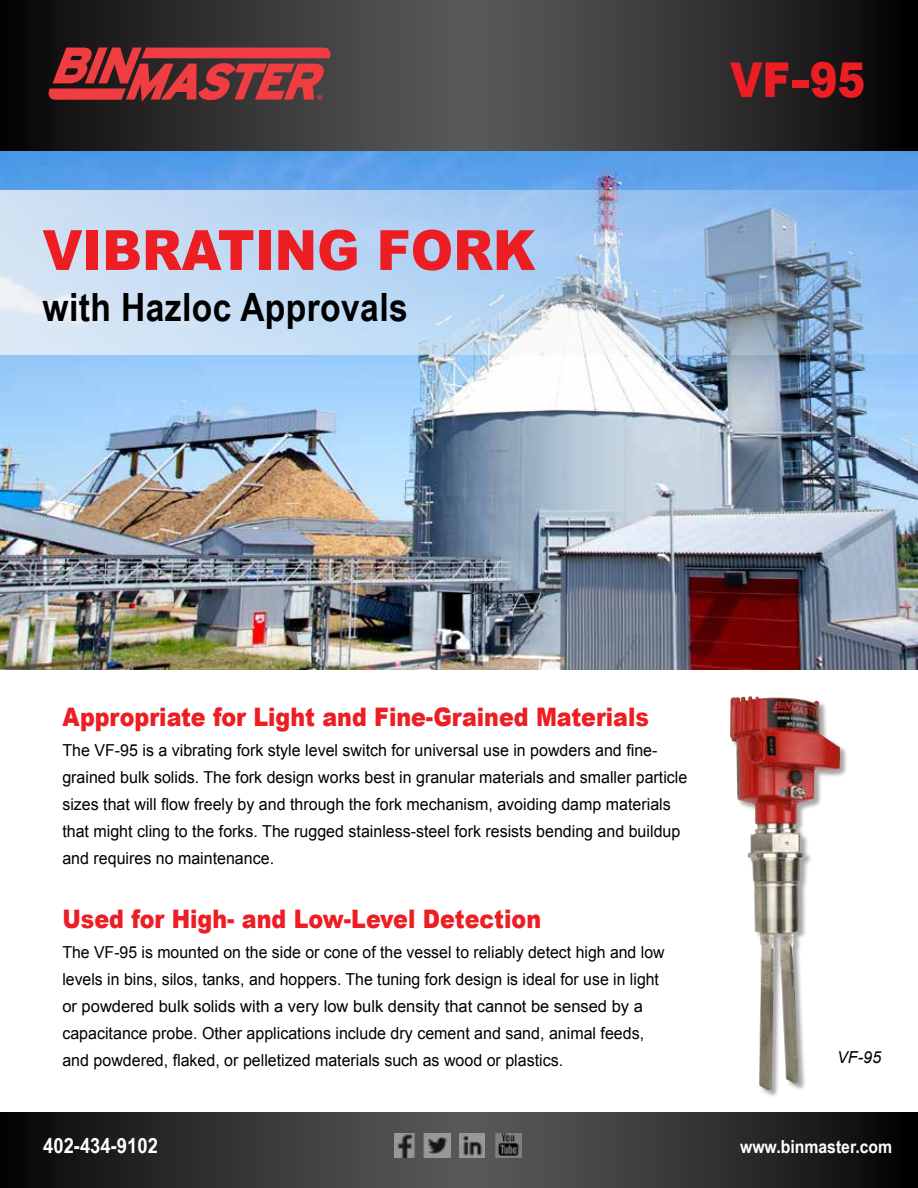
<style>
.page{position:relative;width:918px;height:1188px;background:#fff}
.page>*{position:absolute;margin:0;border:0;box-sizing:border-box;transform-origin:0 0}
.t1{font:900 55.5px "Arial";color:#ed1d24;scale:.92 1}
.t2{font:900 48px "Arial";color:#ed1d24;scale:.87 1}
.t3{font:700 39px "Arial Narrow";letter-spacing:.01em;color:#000;scale:1.05 1}
.t4{font:900 25.5px "Arial";color:#ed1d24;scale:.87 1}
.t5{font:700 21px "Arial Narrow";color:#fff;scale:1.07 1}
.t6{font:700 18px "Arial Narrow";color:#fff;scale:1.07 1}
.t7{font:16.5px/27px "Arial";color:#000;scale:.96 1}
.t8{font:16.5px/27px "Arial";color:#000}
.t9{font:italic 16.5px "Arial";color:#000}
</style>
<div class="page">
<svg style="left:0;top:0;width:918px;height:151px;background:#333233"></svg>
<svg style="left:0;top:1112px;width:918px;height:76px;background:#313031"></svg>
<img style="left:395px;top:1134px;width:20px;height:24px">
<img style="left:494px;top:1134px;width:27px;height:24px">
<img style="left:459px;top:1134px;width:26px;height:24px">
<img style="left:424px;top:1134px;width:26px;height:24px">
<svg style="left:49px;top:48px;width:281px;height:54px;background:#a03538"></svg>
<img style="left:0;top:151px;width:918px;height:519px">
<div style="left:730px;top:696px;width:117px;height:402px;background:#000;opacity:.35"></div>
<img style="left:730px;top:696px;width:30px;height:246px">
<svg style="left:0;top:191px;width:918px;height:164px;background:#b1cce9"></svg>
<h1 class="t1" style="left:43px;top:210px;width:537px">VIBRATING FORK</h1>
<h3 class="t3" style="left:43px;top:278px;width:349px">with Hazloc Approvals</h3>
<h2 class="t2" style="left:730px;top:45px;width:157px">VF-95</h2>
<h3 class="t4" style="left:62px;top:698px;width:676px">Appropriate for Light and Fine-Grained Materials</h3>
<p class="t8" style="left:62px;top:737px;width:627px">The VF-95 is a vibrating fork style level switch for universal use in powders and fine&shy;grained bulk solids. The fork design works best in granular materials and smaller particle sizes that will flow freely by and through the fork mechanism, avoiding damp materials that might cling to the forks. The rugged stainless-steel fork resists bending and buildup and requires no maintenance.</p>
<h3 class="t4" style="left:62px;top:901px;width:552px">Used for High- and Low-Level Detection</h3>
<p class="t7" style="left:62px;top:939px;width:629px">The VF-95 is mounted on the side or cone of the vessel to reliably detect high and low levels in bins, silos, tanks, and hoppers. The tuning fork design is ideal for use in light or powdered bulk solids with a very low bulk density that cannot be sensed by a capacitance probe. Other applications include dry cement and sand, animal feeds, and powdered, flaked, or pelletized materials such as wood or plastics.</p>
<p class="t9" style="left:837px;top:1046px;width:46px">VF-95</p>
<p class="t5" style="left:43px;top:1130px;width:109px">402-434-9102</p>
<p class="t6" style="left:740px;top:1133px;width:144px">www.binmaster.com</p>
</div>
